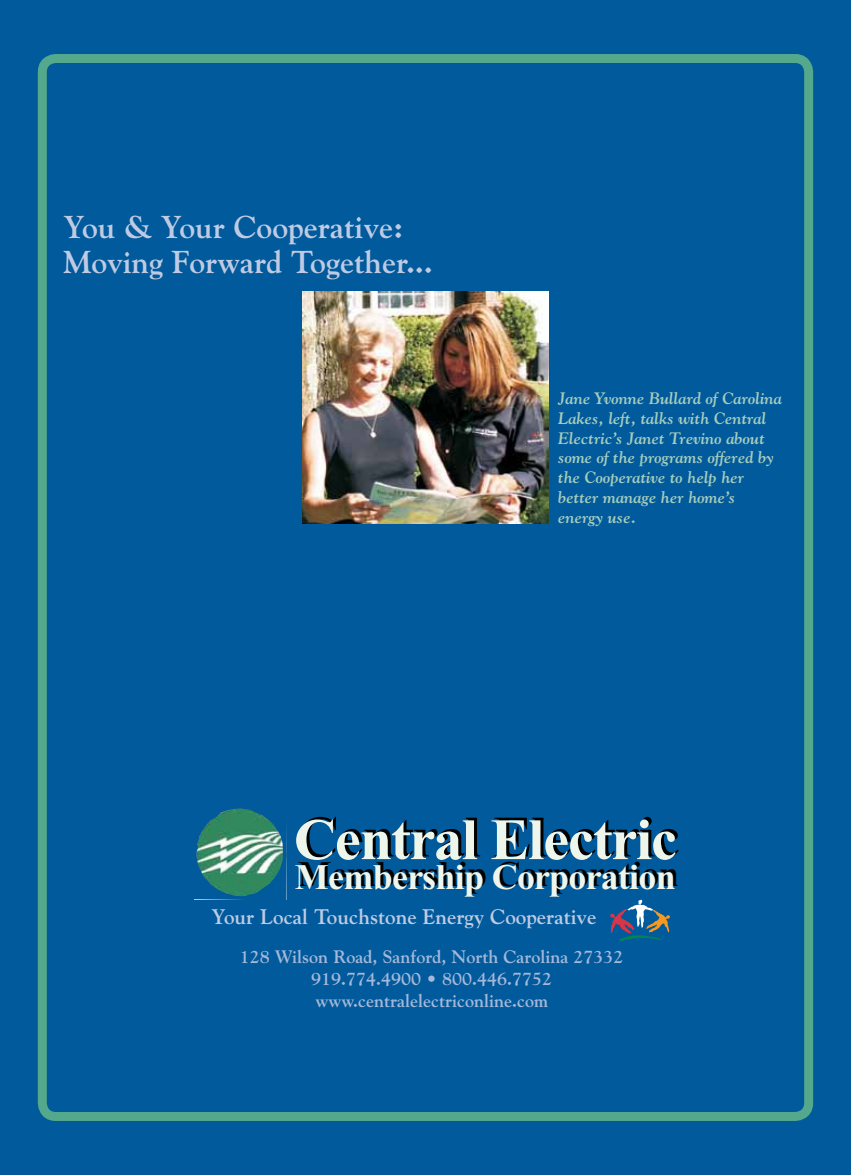
<style>
.page{position:relative;width:851px;height:1175px;background:#fff}
.page>*{position:absolute;margin:0;border:0;box-sizing:border-box;transform-origin:0 0}
.t1{font:700 58.5px "Times New Roman";letter-spacing:-.02em;color:#eef6ec}
.t2{font:700 36px "Times New Roman";letter-spacing:-.02em;color:#eef6ec}
.t3{font:700 31.5px/35.5px "Goudy";color:#bfcbe3}
.t4{font:700 21px "Goudy";color:#bfcbe3}
.t5{font:700 18px/21.6px "Goudy";color:#a5b8d9;text-align:center}
.t6{font:italic 700 16.5px/19.8px "Goudy";color:#a5cdbd}
</style>
<div class="page">
<div style="left:0;top:0;width:850px;height:1174px;background:#005a9c"></div>
<svg style="left:194px;top:808px;width:93px;height:92px"></svg>
<div style="left:38px;top:54px;width:775px;height:1066px;border:9px solid #54a88b;border-radius:14px"></div>
<svg style="left:610px;top:899px;width:60px;height:42px"></svg>
<img style="left:302px;top:292px;width:246px;height:231px">
<h3 class="t3" style="left:63px;top:209px;width:371px">You &amp; Your Cooperative:<br>Moving Forward Together...</h3>
<p class="t6" style="left:558px;top:388px;width:225px">Jane Yvonne Bullard of Carolina<br>Lakes, left, talks with Central<br>Electric’s Janet Trevino about some of the programs offered by the Cooperative to help her better manage her home’s energy use.</p>
<h1 class="t1" style="left:294px;top:807px;width:385px">Central Electric</h1>
<h2 class="t2" style="left:295px;top:857px;width:382px">Membership Corporation</h2>
<p class="t4" style="left:212px;top:904px;width:386px">Your Local Touchstone Energy Cooperative</p>
<p class="t5" style="left:240px;top:946px;width:385px">128 Wilson Road, Sanford, North Carolina 27332<br>919.774.4900 • 800.446.7752 www.centralelectriconline.com</p>
</div>
